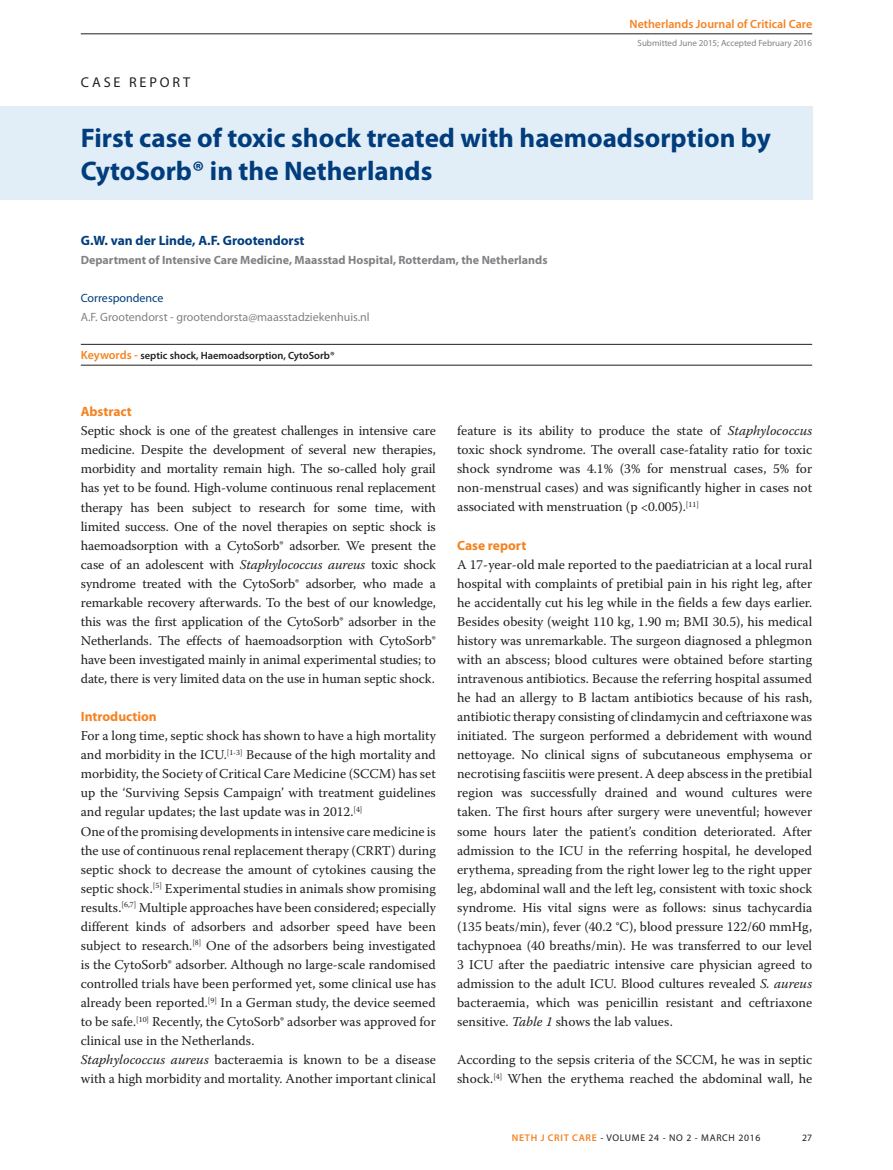
<style>
.page{position:relative;width:893px;height:1170px;background:#fff}
.page>*{position:absolute;margin:0;border:0;box-sizing:border-box;transform-origin:0 0}
.t1{font:700 27px/32.4px "Myriad Pro";color:#013d7d}
.t2{font:14.25px "Myriad Pro";letter-spacing:.2em;color:#231f20}
.t3{font:13.5px/19px "Warnock Pro";color:#231f20;text-align:justify}
.t4{font:700 13.5px "Myriad Pro";color:#013d7d}
.t5{font:700 13.5px "Myriad Pro";color:#f58220}
.t6{font:700 12px "Myriad Pro";color:#808285}
.t7{font:12px "Myriad Pro";color:#808285}
.t8{font:600 12px "Myriad Pro";color:#f58220}
.t9{font:12px "Myriad Pro";color:#013d7d}
.t10{font:600 10.5px "Myriad Pro";color:#231f20}
.t11{font:9.75px "Myriad Pro";letter-spacing:.07em;color:#231f20}
.t12{font:9px "Myriad Pro";color:#808285}
.s1{font-size:12px;color:#f58220}
.s2{font-style:italic}
.s3{font-weight:600;color:#f58220}
</style>
<div class="page">
<hr style="left:81px;top:34px;width:731px;height:1px;background:#231f20">
<div style="left:0;top:106px;width:812px;height:94px;background:#e1eef7"></div>
<hr style="left:81px;top:365px;width:731px;height:1px;background:#231f20">
<hr style="left:81px;top:344px;width:731px;height:1px;background:#231f20">
<p class="t8" style="left:630px;top:17px;width:184px">Netherlands Journal of Critical Care</p>
<p class="t2" style="left:81px;top:74px;width:111px">CASE REPORT</p>
<p class="t12" style="left:638px;top:38px;width:176px">Submitted June 2015; Accepted February 2016</p>
<h1 class="t1" style="left:81px;top:121px;width:692px">First case of toxic shock treated with haemoadsorption by<br>CytoSorb® in the Netherlands</h1>
<p class="t4" style="left:81px;top:231px;width:225px">G.W. van der Linde, A.F. Grootendorst</p>
<p class="t6" style="left:81px;top:252px;width:468px">Department of Intensive Care Medicine, Maasstad Hospital, Rotterdam, the Netherlands</p>
<p class="t9" style="left:81px;top:290px;width:84px">Correspondence</p>
<p class="t7" style="left:81px;top:309px;width:290px">A.F. Grootendorst - grootendorsta@maasstadziekenhuis.nl</p>
<p class="t10" style="left:81px;top:349px;width:255px"><span class="s1">Keywords -</span> septic shock, Haemoadsorption, CytoSorb®</p>
<p class="t5" style="left:81px;top:403px;width:53px">Abstract</p>
<p class="t3" style="left:81px;top:421px;width:357px">Septic shock is one of the greatest challenges in intensive care medicine. Despite the development of several new therapies, morbidity and mortality remain high. The so-called holy grail has yet to be found. High-volume continuous renal replacement therapy has been subject to research for some time, with limited success. One of the novel therapies on septic shock is haemoadsorption with a CytoSorb® adsorber. We present the case of an adolescent with <span class="s2">Staphylococcus aureus</span> toxic shock syndrome treated with the CytoSorb® adsorber, who made a remarkable recovery afterwards. To the best of our knowledge, this was the first application of the CytoSorb® adsorber in the Netherlands. The effects of haemoadsorption with CytoSorb® have been investigated mainly in animal experimental studies; to date, there is very limited data on the use in human septic shock.</p>
<p class="t5" style="left:81px;top:707px;width:78px">Introduction</p>
<p class="t3" style="left:81px;top:726px;width:357px;text-align:left">For a long time, septic shock has shown to have a high mortality and morbidity in the ICU.<sup>[1-3]</sup> Because of the high mortality and morbidity, the Society of Critical Care Medicine (SCCM) has set up the ‘Surviving Sepsis Campaign’ with treatment guidelines and regular updates; the last update was in 2012.<sup>[4]<br></sup>One of the promising developments in intensive care medicine is the use of continuous renal replacement therapy (CRRT) during septic shock to decrease the amount of cytokines causing the septic shock.<sup>[5]</sup> Experimental studies in animals show promising results.<sup>[6,7]</sup> Multiple approaches have been considered; especially different kinds of adsorbers and adsorber speed have been subject to research.<sup>[8]</sup> One of the adsorbers being investigated is the CytoSorb® adsorber. Although no large-scale randomised controlled trials have been performed yet, some clinical use has already been reported.<sup>[9]</sup> In a German study, the device seemed to be safe.<sup>[10]</sup> Recently, the CytoSorb® adsorber was approved for clinical use in the Netherlands.<br><span class="s2">Staphylococcus aureus</span> bacteraemia is known to be a disease with a high morbidity and mortality. Another important clinical</p>
<p class="t3" style="left:457px;top:421px;width:357px">feature is its ability to produce the state of <span class="s2">Staphylococcus </span>toxic shock syndrome. The overall case-fatality ratio for toxic shock syndrome was 4.1% (3% for menstrual cases, 5% for non-menstrual cases) and was significantly higher in cases not associated with menstruation (p &lt;0.005).<sup>[11]</sup></p>
<p class="t5" style="left:457px;top:536px;width:71px">Case report</p>
<p class="t3" style="left:457px;top:554px;width:357px">A 17-year-old male reported to the paediatrician at a local rural hospital with complaints of pretibial pain in his right leg, after he accidentally cut his leg while in the fields a few days earlier.<br>Besides obesity (weight 110 kg, 1.90 m; BMI 30.5), his medical history was unremarkable. The surgeon diagnosed a phlegmon with an abscess; blood cultures were obtained before starting intravenous antibiotics. Because the referring hospital assumed he had an allergy to B lactam antibiotics because of his rash, antibiotic therapy consisting of clindamycin and ceftriaxone was initiated. The surgeon performed a debridement with wound nettoyage. No clinical signs of subcutaneous emphysema or necrotising fasciitis were present. A deep abscess in the pretibial region was successfully drained and wound cultures were taken. The first hours after surgery were uneventful; however some hours later the patient’s condition deteriorated. After admission to the ICU in the referring hospital, he developed erythema, spreading from the right lower leg to the right upper leg, abdominal wall and the left leg, consistent with toxic shock syndrome. His vital signs were as follows: sinus tachycardia (135 beats/min), fever (40.2 °C), blood pressure 122/60 mmHg, tachypnoea (40 breaths/min). He was transferred to our level 3 ICU after the paediatric intensive care physician agreed to admission to the adult ICU. Blood cultures revealed <span class="s2">S. aureus </span>bacteraemia, which was penicillin resistant and ceftriaxone sensitive. <span class="s2">Table 1</span> shows the lab values.</p>
<p class="t3" style="left:457px;top:1049px;width:357px">According to the sepsis criteria of the SCCM, he was in septic shock.<sup>[4]</sup> When the erythema reached the abdominal wall, he</p>
<p class="t11" style="left:512px;top:1131px;width:250px"><span class="s3">NETH J CRIT CARE</span> - VOLUME 24 - NO 2 - MARCH 2016</p>
<p class="t11" style="left:802px;top:1131px;width:12px">27</p>
</div>
